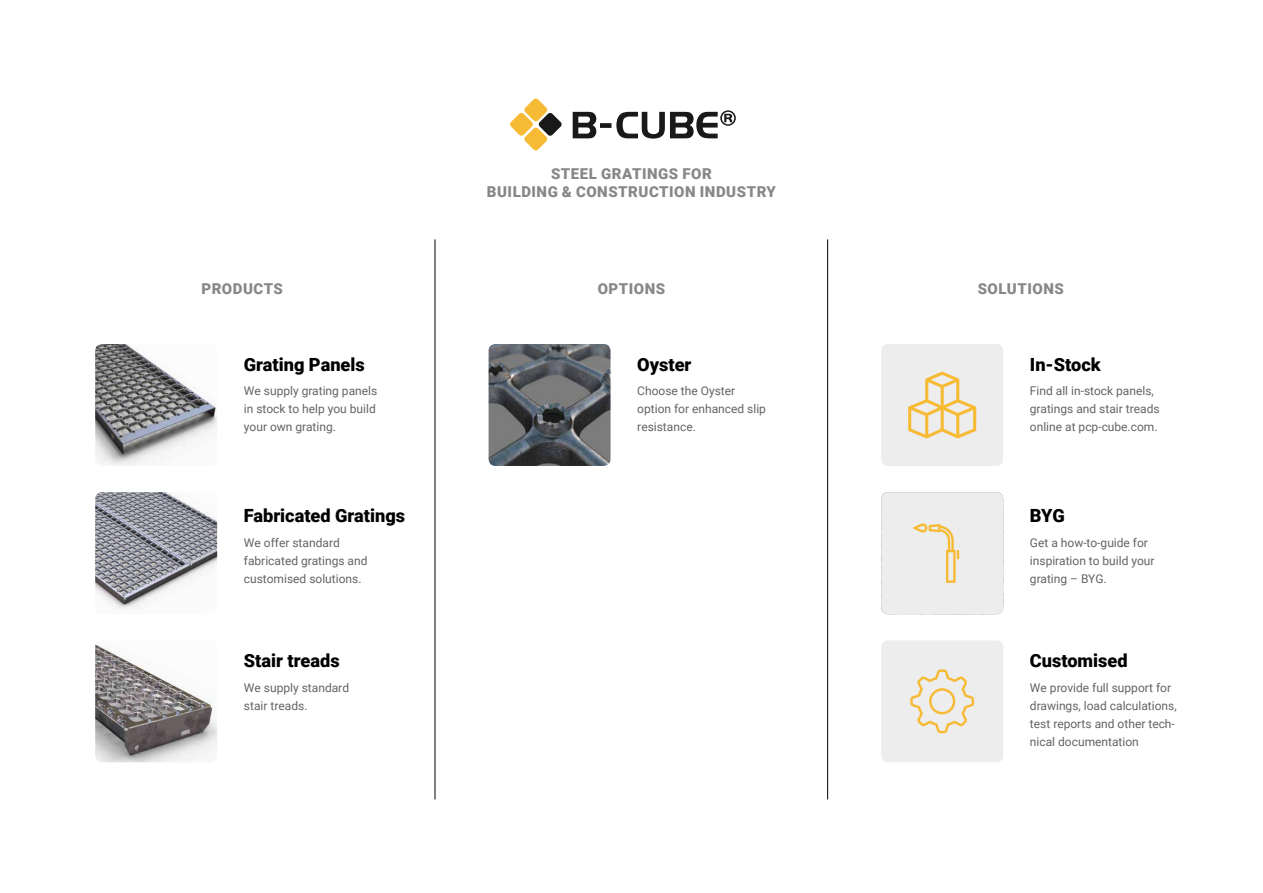
<style>
.page{position:relative;width:1263px;height:893px;background:#fff}
.page>*{position:absolute;margin:0;border:0;box-sizing:border-box;transform-origin:0 0}
.t1{font:900 18.15px "Roboto";color:#000}
.t2{font:900 15px/18px "Roboto";letter-spacing:.035em;color:#878787;text-align:center}
.t3{font:12px/18px "Roboto";color:#646363}
</style>
<div class="page">
<img style="left:95px;top:344px;width:122px;height:122px">
<img style="left:489px;top:344px;width:121px;height:122px">
<div style="left:881px;top:344px;width:122px;height:122px;background:#ededed;border-radius:7px"></div>
<svg style="left:908px;top:372px;width:68px;height:66px"></svg>
<img style="left:95px;top:492px;width:122px;height:118px">
<div style="left:881px;top:492px;width:122px;height:122px;background:#ededed;border-radius:7px"></div>
<svg style="left:912px;top:523px;width:47px;height:60px"></svg>
<img style="left:95px;top:644px;width:122px;height:118px">
<div style="left:881px;top:640px;width:122px;height:122px;background:#ededed;border-radius:7px"></div>
<svg style="left:910px;top:669px;width:64px;height:64px"></svg>
<hr style="left:435px;top:239px;width:1px;height:560px;background:#000">
<hr style="left:827px;top:239px;width:1px;height:560px;background:#000">
<svg style="left:510px;top:98px;width:52px;height:53px"></svg>
<svg style="left:573px;top:110px;width:163px;height:29px"></svg>
<p class="t2" style="left:487px;top:165px;width:291px">STEEL GRATINGS FOR<br>BUILDING &amp; CONSTRUCTION INDUSTRY</p>
<p class="t2" style="left:201px;top:279px;width:83px">PRODUCTS</p>
<p class="t2" style="left:598px;top:279px;width:69px">OPTIONS</p>
<p class="t2" style="left:978px;top:279px;width:88px">SOLUTIONS</p>
<h1 class="t1" style="left:244px;top:351px;width:122px">Grating Panels</h1>
<h1 class="t1" style="left:637px;top:351px;width:56px">Oyster</h1>
<h1 class="t1" style="left:1030px;top:351px;width:72px">In-Stock</h1>
<p class="t3" style="left:244px;top:382px;width:135px">We supply grating panels in stock to help you build your own grating.</p>
<p class="t3" style="left:637px;top:382px;width:130px">Choose the Oyster option for enhanced slip resistance.</p>
<p class="t3" style="left:1030px;top:382px;width:131px">Find all in-stock panels, gratings and stair treads online at pcp-cube.com.</p>
<h1 class="t1" style="left:244px;top:503px;width:163px">Fabricated Gratings</h1>
<h1 class="t1" style="left:1030px;top:503px;width:37px">BYG</h1>
<p class="t3" style="left:244px;top:533px;width:125px">We offer standard fabricated gratings and customised solutions.</p>
<p class="t3" style="left:1030px;top:533px;width:126px">Get a how-to-guide for inspiration to build your grating – BYG.</p>
<h1 class="t1" style="left:244px;top:648px;width:97px">Stair treads</h1>
<h1 class="t1" style="left:1030px;top:648px;width:99px">Customised</h1>
<p class="t3" style="left:244px;top:678px;width:107px">We supply standard stair treads.</p>
<p class="t3" style="left:1030px;top:678px;width:148px">We provide full support for drawings, load calculations, test reports and other tech&shy;nical documentation</p>
</div>
